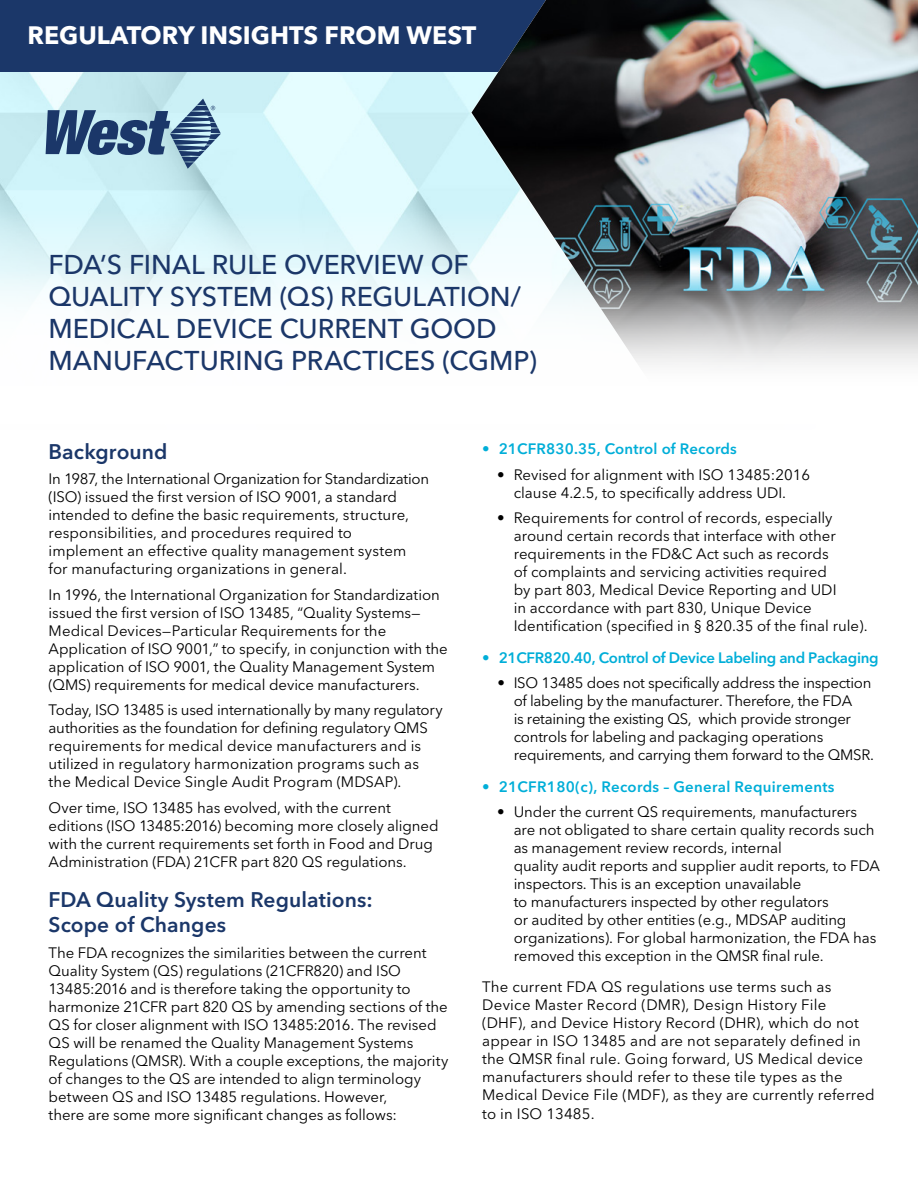
<style>
.page{position:relative;width:918px;height:1188px;background:#fff}
.page>*{position:absolute;margin:0;border:0;box-sizing:border-box;transform-origin:0 0}
.Head{font:500 27px/32.1px "Avenir Next LT Pro";color:#1b3769}
.t1{font:700 24.9px "Avenir Next LT Pro";color:#fff}
.Reg_Body_Text{font:600 21px/25.2px "Avenir Next LT Pro";letter-spacing:.005em;color:#1b3769}
.Reg_Body_Text-2{font:15px/18px "Avenir Next LT Pro";letter-spacing:-.005em;color:#000}
.t2{font:600 15px "Avenir Next LT Pro";letter-spacing:.01em;color:#00aed8}
.t3{font:600 15px "Avenir Next LT Pro";letter-spacing:-.02em;color:#00aed8}
</style>
<div class="page">
<img style="left:0;top:72px;width:471px;height:187px">
<svg style="left:46px;top:99px;width:175px;height:70px;background:#84a5bc"></svg>
<div style="left:0;top:0;width:471px;height:72px;background:#1b3769"></div>
<img style="left:471px;top:0;width:447px;height:259px">
<svg style="left:0;top:259px;width:918px;height:106px"></svg>
<p class="t1" style="left:28px;top:20px;width:450px">REGULATORY INSIGHTS FROM WEST</p>
<p class="Head" style="left:49px;top:248px;width:490px">FDA’S FINAL RULE OVERVIEW OF<br>QUALITY SYSTEM (QS) REGULATION/<br>MEDICAL DEVICE CURRENT GOOD<br>MANUFACTURING PRACTICES (CGMP)</p>
<p class="Reg_Body_Text" style="left:49px;top:439px;width:121px">Background</p>
<p class="Reg_Body_Text-2" style="left:49px;top:470px;width:382px">In 1987, the International Organization for Standardization (ISO) issued the first version of ISO 9001, a standard intended to define the basic requirements, structure, responsibilities, and procedures required to implement an effective quality management system<br>for manufacturing organizations in general.</p>
<p class="Reg_Body_Text-2" style="left:49px;top:586px;width:401px">In 1996, the International Organization for Standardization issued the first version of ISO 13485, “Quality Systems— Medical Devices—Particular Requirements for the Application of ISO 9001,” to specify, in conjunction with the application of ISO 9001, the Quality Management System (QMS) requirements for medical device manufacturers.</p>
<p class="Reg_Body_Text-2" style="left:49px;top:701px;width:396px">Today, ISO 13485 is used internationally by many regulatory authorities as the foundation for defining regulatory QMS requirements for medical device manufacturers and is utilized in regulatory harmonization programs such as the Medical Device Single Audit Program (MDSAP).</p>
<p class="Reg_Body_Text-2" style="left:49px;top:799px;width:391px">Over time, ISO 13485 has evolved, with the current editions (ISO 13485:2016) becoming more closely aligned with the current requirements set forth in Food and Drug Administration (FDA) 21CFR part 820 QS regulations.</p>
<p class="Reg_Body_Text" style="left:49px;top:887px;width:326px">FDA Quality System Regulations:<br>Scope of Changes</p>
<p class="Reg_Body_Text-2" style="left:49px;top:944px;width:401px">The FDA recognizes the similarities between the current Quality System (QS) regulations (21CFR820) and ISO 13485:2016 and is therefore taking the opportunity to harmonize 21CFR part 820 QS by amending sections of the QS for closer alignment with ISO 13485:2016. The revised QS will be renamed the Quality Management Systems Regulations (QMSR). With a couple exceptions, the majority of changes to the QS are intended to align terminology between QS and ISO 13485 regulations. However,<br>there are some more significant changes as follows:</p>
<p class="t2" style="left:482px;top:440px;width:256px">• 21CFR830.35, Control of Records</p>
<p class="Reg_Body_Text-2" style="left:497px;top:466px;width:315px;text-align:center">• Revised for alignment with ISO 13485:2016 clause 4.2.5, to specifically address UDI.</p>
<p class="Reg_Body_Text-2" style="left:514px;top:509px;width:355px;text-indent:-16px">• Requirements for control of records, especially around certain records that interface with other requirements in the FD&amp;C Act such as records<br>of complaints and servicing activities required<br>by part 803, Medical Device Reporting and UDI<br>in accordance with part 830, Unique Device Identification (specified in § 820.35 of the final rule).</p>
<p class="t3" style="left:482px;top:648px;width:398px">• 21CFR820.40, Control of Device Labeling and Packaging</p>
<p class="Reg_Body_Text-2" style="left:514px;top:674px;width:362px;text-indent:-16px">• ISO 13485 does not specifically address the inspection of labeling by the manufacturer. Therefore, the FDA<br>is retaining the existing QS, which provide stronger controls for labeling and packaging operations requirements, and carrying them forward to the QMSR.</p>
<p class="t2" style="left:482px;top:777px;width:354px">• 21CFR180(c), Records – General Requirements</p>
<p class="Reg_Body_Text-2" style="left:514px;top:803px;width:368px;text-indent:-16px">• Under the current QS requirements, manufacturers are not obligated to share certain quality records such as management review records, internal<br>quality audit reports and supplier audit reports, to FDA inspectors. This is an exception unavailable<br>to manufacturers inspected by other regulators<br>or audited by other entities (e.g., MDSAP auditing organizations). For global harmonization, the FDA has removed this exception in the QMSR final rule.</p>
<p class="Reg_Body_Text-2" style="left:482px;top:978px;width:394px">The current FDA QS regulations use terms such as Device Master Record (DMR), Design History File<br>(DHF), and Device History Record (DHR), which do not appear in ISO 13485 and are not separately defined in the QMSR final rule. Going forward, US Medical device manufacturers should refer to these tile types as the Medical Device File (MDF), as they are currently referred to in ISO 13485.</p>
</div>
